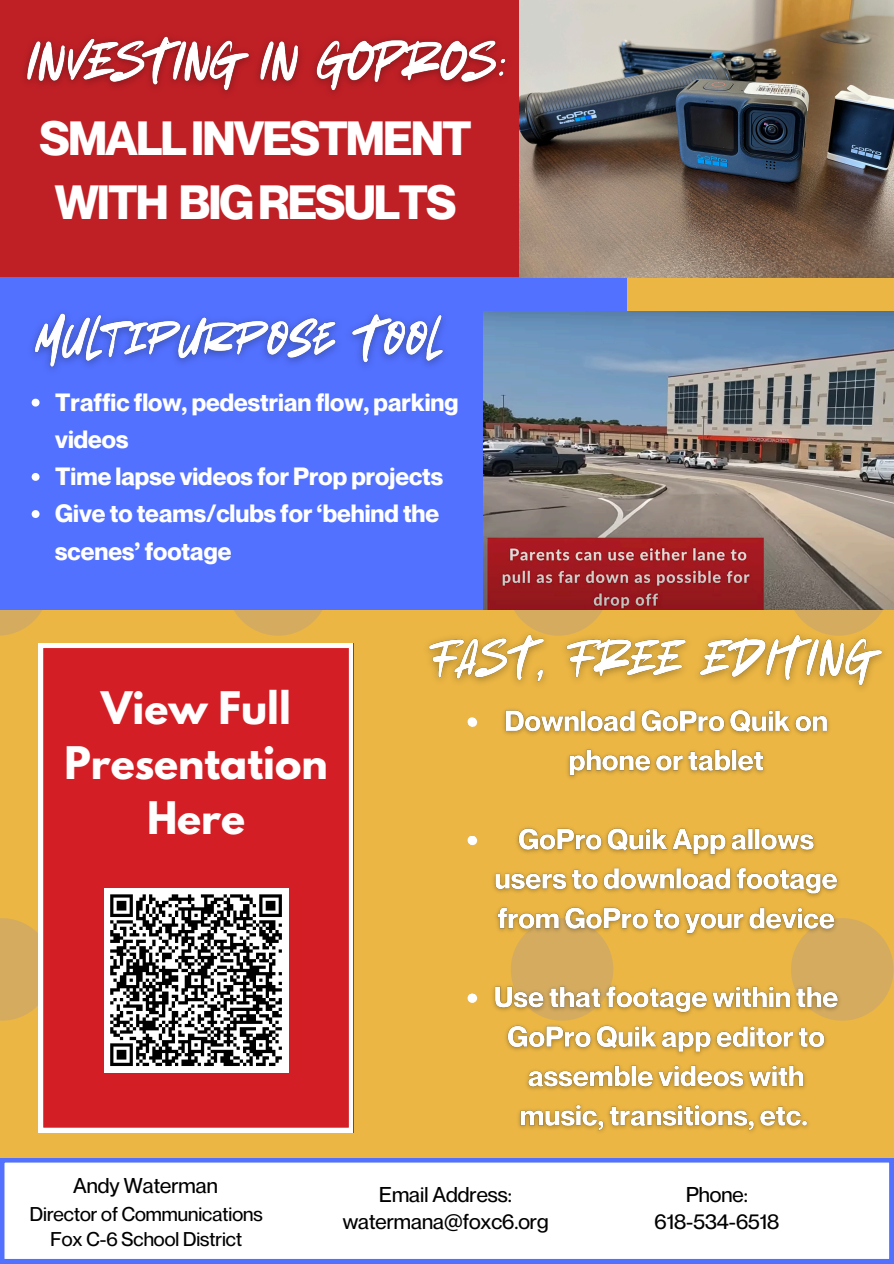
<style>
.page{position:relative;width:894px;height:1264px;background:#fff}
.page>*{position:absolute;margin:0;border:0;box-sizing:border-box;transform-origin:0 0}
.t1{font:700 46.95px/64.7px "Neue Montreal";letter-spacing:-.04em;color:#fff;text-align:center}
.t2{font:700 39.75px/55.2px "League Spartan";color:#fefefe;text-align:center}
.t3{font:700 24.45px/37.2px "Neue Montreal";color:#fff}
.t4{font:500 21px "Neue Montreal";color:#000}
.t5{font:500 19.5px "Neue Montreal";color:#000}
</style>
<div class="page">
<div style="left:0;top:0;width:893px;height:1263px;background:#ebb644"></div>
<svg style="left:0;top:609px;width:49px;height:26px"></svg>
<svg style="left:227px;top:609px;width:102px;height:26px"></svg>
<svg style="left:507px;top:609px;width:102px;height:13px"></svg>
<svg style="left:787px;top:609px;width:102px;height:13px"></svg>
<svg style="left:0;top:918px;width:39px;height:102px;background:#d6ae60"></svg>
<svg style="left:846px;top:918px;width:47px;height:102px"></svg>
<div style="left:0;top:0;width:893px;height:278px;background:#bf2026"></div>
<div style="left:0;top:277px;width:626px;height:332px;background:#5271ff"></div>
<svg style="left:0;top:1158px;width:893px;height:105px;background:#eff2ff"></svg>
<img style="left:483px;top:311px;width:410px;height:298px">
<img style="left:519px;top:0;width:374px;height:277px">
<svg style="left:39px;top:643px;width:314px;height:488px;background:#d52b32"></svg>
<div style="left:104px;top:887px;width:184px;height:185px;background:#fff"></div>
<svg style="left:110px;top:892px;width:223px;height:175px"></svg>
<img style="left:428px;top:622px;width:455px;height:67px">
<img style="left:24px;top:36px;width:482px;height:57px">
<svg style="left:32px;top:398px;width:8px;height:8px"></svg>
<svg style="left:32px;top:473px;width:8px;height:8px"></svg>
<svg style="left:32px;top:510px;width:8px;height:8px"></svg>
<img style="left:32px;top:313px;width:412px;height:57px">
<img style="left:467px;top:709px;width:379px;height:423px">
<h1 class="t1" style="left:40px;top:105px;width:433px">SMALLINVESTMENT<br>WITH BIGRESULTS</h1>
<p class="t3" style="left:55px;top:383px;width:404px">Traffic flow, pedestrian flow, parking videos</p>
<p class="t3" style="left:55px;top:457px;width:389px">Time lapse videos for Prop projects</p>
<p class="t3" style="left:55px;top:495px;width:385px">Give to teams/clubs for ‘behind the scenes’ footage</p>
<p class="t2" style="left:64px;top:685px;width:265px">View Full<br>Presentation<br>Here</p>
<p class="t4" style="left:73px;top:1172px;width:146px">Andy Waterman</p>
<h4 class="t5" style="left:30px;top:1202px;width:234px">Director of Communications</h4>
<p class="t5" style="left:51px;top:1226px;width:193px">Fox C-6 School District</p>
<p class="t4" style="left:379px;top:1181px;width:134px">Email Address:</p>
<p class="t4" style="left:342px;top:1208px;width:207px">watermana@foxc6.org</p>
<p class="t4" style="left:686px;top:1181px;width:63px">Phone:</p>
<p class="t4" style="left:654px;top:1208px;width:126px">618-534-6518</p>
</div>
